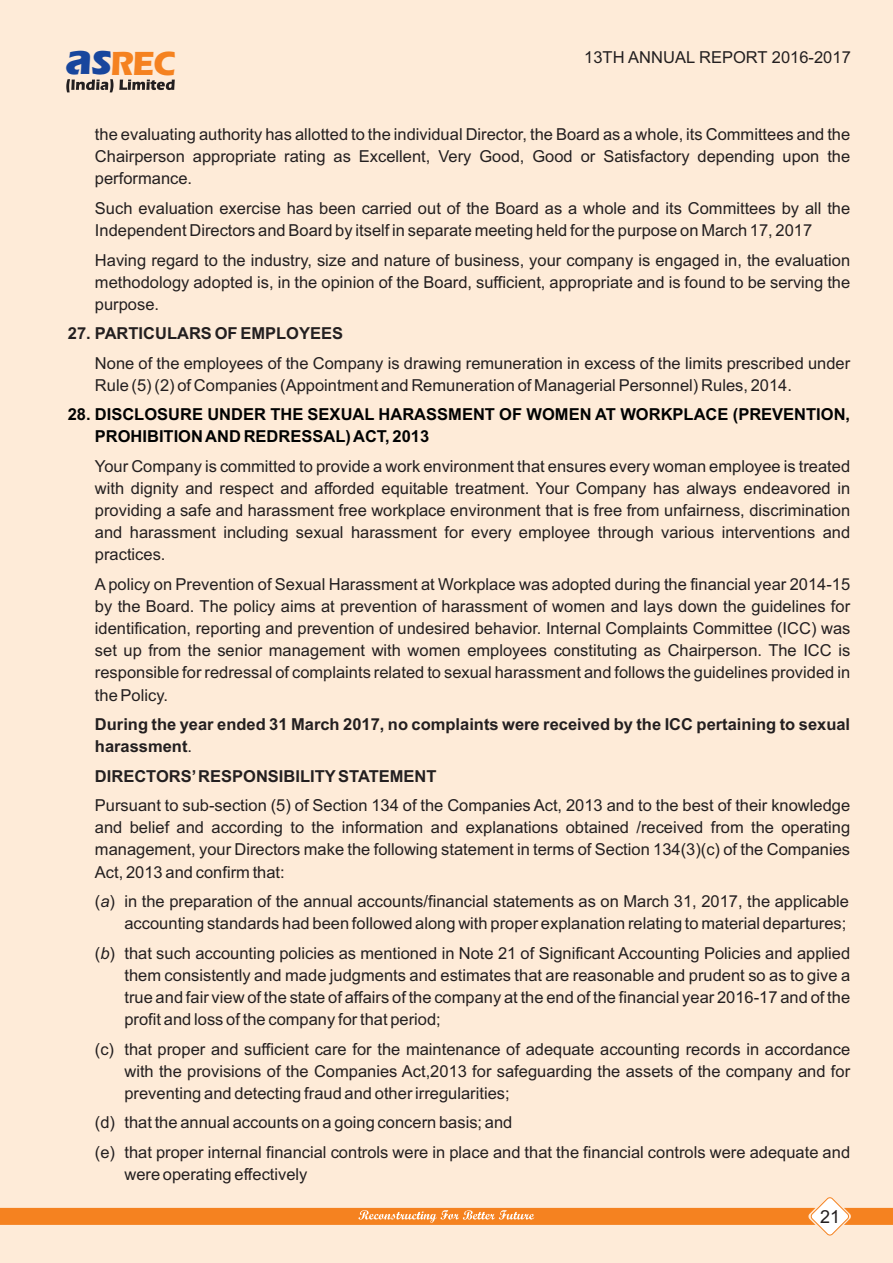
<style>
.page{position:relative;width:893px;height:1263px;background:#feebd8}
.page>*{position:absolute;margin:0;border:0;box-sizing:border-box;transform-origin:0 0}
.t1{font:700 45.6px "Eras ITC";color:#18469d}
.t2{font:700 34.65px "Eras ITC";color:#f58220}
.t3{font:18px "Arial";color:#231f20}
.t4{font:16.5px/22px "Arial";color:#231f20;text-align:justify}
.t5{font:700 16.5px/22px "Arial";color:#231f20}
.t6{font:700 16.5px/22px "Arial";color:#010202}
.s1{font-size:45.6px;color:#18469d}
.s2{font-weight:400}
.s3{font-style:italic}
</style>
<div class="page">
<svg style="left:0;top:1197px;width:893px;height:39px"></svg>
<svg style="left:119px;top:80px;width:56px;height:10px"></svg>
<svg style="left:66px;top:79px;width:47px;height:13px"></svg>
<h2 class="t2" style="left:91px;top:50px;width:86px"><span class="s1">s</span>REC</h2>
<h1 class="t1" style="left:66px;top:43px;width:28px">a</h1>
<p class="t4" style="left:584px;top:48px;width:268px">13TH ANNUAL REPORT 2016-2017</p>
<p class="t4" style="left:95px;top:125px;width:757px">the evaluating authority has allotted to the individual Director, the Board as a whole, its Committees and the Chairperson appropriate rating as Excellent, Very Good, Good or Satisfactory depending upon the performance.</p>
<p class="t4" style="left:95px;top:199px;width:757px">Such evaluation exercise has been carried out of the Board as a whole and its Committees by all the<br>Independent Directors and Board by itself in separate meeting held for the purpose on March 17, 2017</p>
<p class="t4" style="left:95px;top:250px;width:757px">Having regard to the industry, size and nature of business, your company is engaged in, the evaluation methodology adopted is, in the opinion of the Board, sufficient, appropriate and is found to be serving the purpose.</p>
<p class="t5" style="left:68px;top:324px;width:277px">27. PARTICULARS OF EMPLOYEES</p>
<p class="t4" style="left:95px;top:353px;width:757px">None of the employees of the Company is drawing remuneration in excess of the limits prescribed under<br>Rule (5) (2) of Companies (Appointment and Remuneration of Managerial Personnel) Rules, 2014.</p>
<p class="t6" style="left:95px;top:405px;width:757px;text-indent:-27px">28. DISCLOSURE UNDER THE SEXUAL HARASSMENT OF WOMEN AT WORKPLACE (PREVENTION,<br>PROHIBITION AND REDRESSAL) ACT, 2013</p>
<p class="t4" style="left:95px;top:457px;width:757px">Your Company is committed to provide a work environment that ensures every woman employee is treated with dignity and respect and afforded equitable treatment. Your Company has always endeavored in providing a safe and harassment free workplace environment that is free from unfairness, discrimination and harassment including sexual harassment for every employee through various interventions and practices.</p>
<p class="t4" style="left:95px;top:575px;width:757px">Apolicy on Prevention of Sexual Harassment at Workplace was adopted during the financial year 2014-15 by the Board. The policy aims at prevention of harassment of women and lays down the guidelines for identification, reporting and prevention of undesired behavior. Internal Complaints Committee (ICC) was set up from the senior management with women employees constituting as Chairperson. The ICC is responsible for redressal of complaints related to sexual harassment and follows the guidelines provided in the Policy.</p>
<p class="t5" style="left:95px;top:715px;width:757px">During the year ended 31 March 2017, no complaints were received by the ICC pertaining to sexual harassment<span class="s2">.</span></p>
<p class="t5" style="left:95px;top:766px;width:343px">DIRECTORS’RESPONSIBILITYSTATEMENT</p>
<p class="t4" style="left:95px;top:796px;width:757px">Pursuant to sub-section (5) of Section 134 of the Companies Act, 2013 and to the best of their knowledge and belief and according to the information and explanations obtained /received from the operating management, your Directors make the following statement in terms of Section 134(3)(c) of the Companies Act, 2013 and confirm that:</p>
<p class="t4" style="left:95px;top:892px;width:756px;text-align:right">(<span class="s3">a</span>) in the preparation of the annual accounts/financial statements as on March 31, 2017, the applicable accounting standards had been followed along with proper explanation relating to material departures;</p>
<p class="t4" style="left:124px;top:943px;width:727px;text-indent:-30px">(<span class="s3">b</span>) that such accounting policies as mentioned in Note 21 of Significant Accounting Policies and applied them consistently and made judgments and estimates that are reasonable and prudent so as to give a true and fair view of the state of affairs of the company at the end of the financial year 2016-17 and of the profit and loss of the company for that period;</p>
<p class="t4" style="left:124px;top:1039px;width:727px;text-indent:-30px">(c) that proper and sufficient care for the maintenance of adequate accounting records in accordance with the provisions of the Companies Act,2013 for safeguarding the assets of the company and for preventing and detecting fraud and other irregularities;</p>
<p class="t4" style="left:95px;top:1109px;width:757px;line-height:29.5px">(d) that the annual accounts on a going concern basis; and<br>(e) that proper internal financial controls were in place and that the financial controls were adequate and</p>
<p class="t4" style="left:124px;top:1164px;width:185px">were operating effectively</p>
<p class="t3" style="left:820px;top:1209px;width:22px">21</p>
</div>
